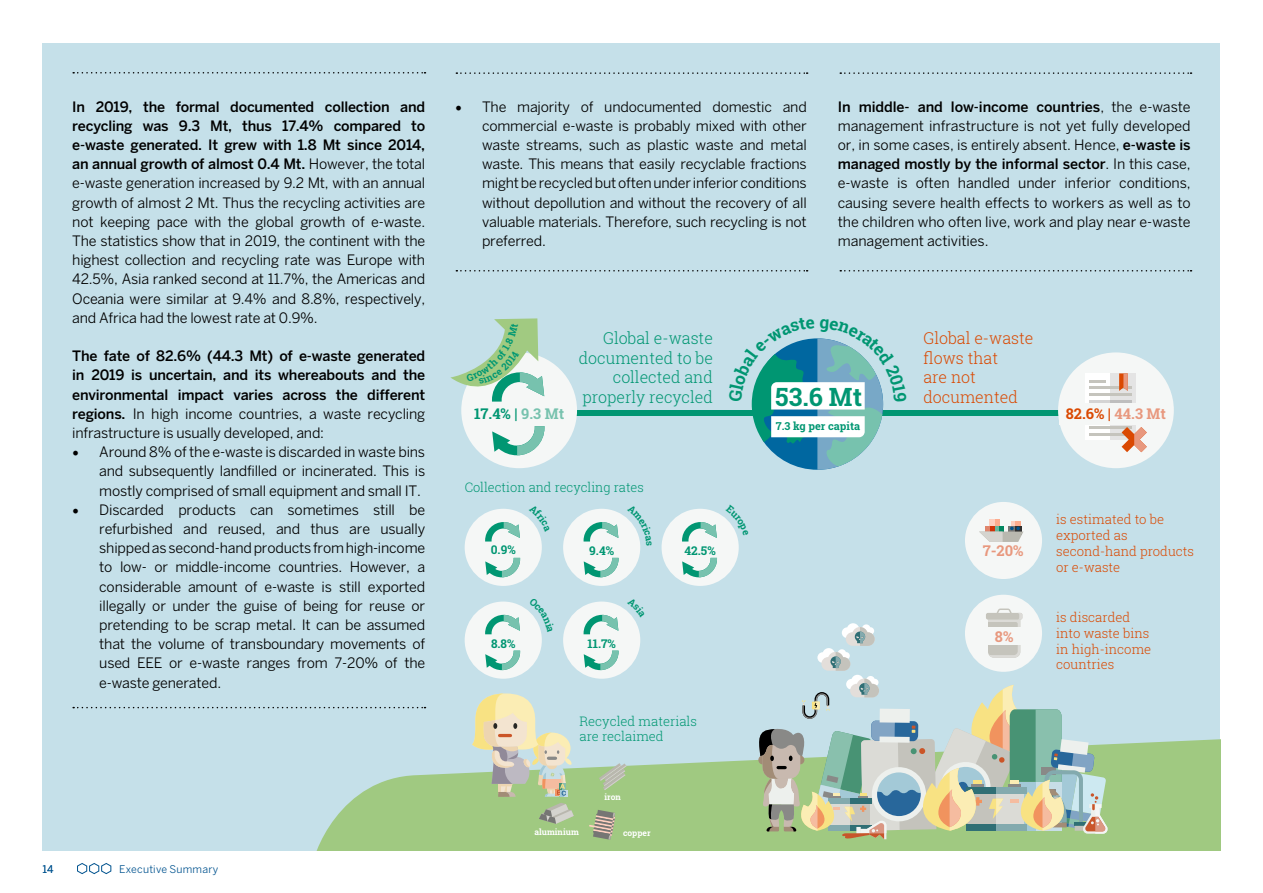
<style>
.page{position:relative;width:1263px;height:893px;background:#fff}
.page>*{position:absolute;margin:0;border:0;box-sizing:border-box;transform-origin:0 0}
.t1{font:700 25.2px "Roboto Slab";color:#009672}
.t2{font:300 16.35px/19.6px "Roboto Slab";color:#009672;text-align:right}
.t3{font:300 16.35px/19.6px "Roboto Slab";color:#da4902}
.t4{font:700 14.85px "Roboto Slab";color:#e8987e}
.t5{font:700 14.7px "Roboto Slab";color:#da4902}
.t6{font:700 14.7px "Roboto Slab";color:#009672}
.t7{font:14.25px/19.2px "Benton Sans";letter-spacing:-.015em;color:#000;text-align:justify}
.t8{font:500 14.25px/19.2px "Benton Sans";letter-spacing:-.015em;color:#000;text-align:justify}
.t9{font:300 13.05px/15.8px "Roboto Slab";color:#da4902}
.t10{font:300 13.05px/15.8px "Roboto Slab";color:#009772}
.t11{font:300 13.05px "Roboto Slab";color:#009672}
.t12{font:700 12px "Roboto Slab";color:#009672}
.t13{font:700 10.95px "Roboto Slab";color:#009672}
.t14{font:10.5px "Benton Sans";letter-spacing:.02em;color:#00538f}
.t15{font:700 8.4px "Roboto Slab";color:#fff}
.s1{font-weight:500}
.s2{font-weight:400}
.s3{font-family:"Minion Pro";font-size:18px}
.s4{color:#77c2ae}
.s5{color:#e8987e}
</style>
<div class="page">
<svg style="left:77px;top:863px;width:35px;height:11px"></svg>
<div style="left:43px;top:43px;width:1177px;height:807px;background:#c5e0e9"></div>
<div style="left:965px;top:502px;width:77px;height:77px;background:#f5f7f6;border-radius:50%"></div>
<svg style="left:979px;top:519px;width:44px;height:23px"></svg>
<svg style="left:317px;top:739px;width:903px;height:111px;fill:#a0c981"></svg>
<div style="left:561px;top:410px;width:503px;height:6px;background:#009672"></div>
<div style="left:461px;top:352px;width:116px;height:116px;background:#f5f7f6;border-radius:50%"></div>
<svg style="left:492px;top:426px;width:52px;height:29px"></svg>
<div style="left:465px;top:509px;width:77px;height:77px;background:#f5f7f6;border-radius:50%"></div>
<svg style="left:485px;top:522px;width:35px;height:19px"></svg>
<svg style="left:485px;top:558px;width:35px;height:19px"></svg>
<div style="left:563px;top:509px;width:77px;height:77px;background:#f5f7f6;border-radius:50%"></div>
<svg style="left:584px;top:522px;width:34px;height:19px"></svg>
<svg style="left:584px;top:558px;width:34px;height:19px"></svg>
<div style="left:563px;top:602px;width:77px;height:77px;background:#f5f7f6;border-radius:50%"></div>
<svg style="left:584px;top:615px;width:34px;height:19px"></svg>
<svg style="left:584px;top:651px;width:34px;height:19px"></svg>
<div style="left:465px;top:602px;width:77px;height:77px;background:#f5f7f6;border-radius:50%"></div>
<svg style="left:485px;top:615px;width:35px;height:19px"></svg>
<svg style="left:485px;top:651px;width:35px;height:19px"></svg>
<div style="left:661px;top:509px;width:78px;height:77px;background:#f5f7f6;border-radius:50%"></div>
<svg style="left:682px;top:522px;width:35px;height:19px"></svg>
<svg style="left:682px;top:558px;width:35px;height:19px"></svg>
<div style="left:1058px;top:352px;width:116px;height:116px;background:#f5f7f6;border-radius:50%"></div>
<div style="left:1085px;top:373px;width:50px;height:67px;background:#fff"></div>
<div style="left:1110px;top:373px;width:25px;height:67px;background:#e4e4e4"></div>
<hr style="left:1089px;top:386px;width:42px;height:3px;background:#c5c4bd">
<hr style="left:1089px;top:393px;width:42px;height:3px;background:#c5c4bd">
<hr style="left:1089px;top:400px;width:42px;height:2px;background:#d4d4d4">
<hr style="left:1110px;top:400px;width:21px;height:2px;background:#bebebe">
<hr style="left:1089px;top:426px;width:42px;height:3px;background:#c5c4bd">
<hr style="left:1089px;top:433px;width:42px;height:3px;background:#c5c4bd">
<hr style="left:1089px;top:380px;width:16px;height:3px;background:#c5c4bd">
<svg style="left:1119px;top:373px;width:9px;height:18px"></svg>
<svg style="left:1121px;top:427px;width:26px;height:25px"></svg>
<div style="left:1060px;top:403px;width:112px;height:22px;background:#f5f7f6"></div>
<div style="left:965px;top:595px;width:77px;height:77px;background:#f5f7f6;border-radius:50%"></div>
<svg style="left:472px;top:693px;width:100px;height:104px"></svg>
<svg style="left:756px;top:608px;width:353px;height:231px"></svg>
<svg style="left:599px;top:763px;width:27px;height:27px"></svg>
<svg style="left:589px;top:810px;width:26px;height:30px"></svg>
<svg style="left:539px;top:803px;width:35px;height:21px"></svg>
<svg style="left:73px;top:72px;width:352px;height:2px"></svg>
<svg style="left:73px;top:707px;width:352px;height:1px"></svg>
<svg style="left:456px;top:72px;width:352px;height:2px"></svg>
<svg style="left:456px;top:270px;width:352px;height:2px"></svg>
<svg style="left:840px;top:72px;width:351px;height:2px"></svg>
<svg style="left:840px;top:270px;width:351px;height:2px"></svg>
<svg style="left:627px;top:518px;width:14px;height:28px"></svg>
<svg style="left:450px;top:318px;width:94px;height:90px"></svg>
<svg style="left:751px;top:338px;width:133px;height:132px"></svg>
<p class="t7" style="left:72px;top:97px;width:354px"><span class="s1">In 2019, the formal documented collection and recycling was 9.3 Mt, thus 17.4% compared to e-waste generated. It grew with 1.8 Mt since 2014, an annual growth of almost 0.4 Mt.</span> However, the total e-waste generation increased by 9.2 Mt, with an annual growth of almost 2 Mt. Thus the recycling activities are not keeping pace with the global growth of e-waste.<br>The statistics show that in 2019, the continent with the highest collection and recycling rate was Europe with 42.5%, Asia ranked second at 11.7%, the Americas and Oceania were similar at 9.4% and 8.8%, respectively, and Africa had the lowest rate at 0.9%.</p>
<p class="t8" style="left:72px;top:346px;width:354px">The fate of 82.6% (44.3 Mt) of e-waste generated in 2019 is uncertain, and its whereabouts and the environmental impact varies across the different regions. <span class="s2">In high income countries, a waste recycling infrastructure is usually developed, and:</span></p>
<p class="t7" style="left:99px;top:442px;width:327px;text-indent:-27px"><span class="s3">•</span> Around 8% of the e-waste is discarded in waste bins and subsequently landfilled or incinerated. This is mostly comprised of small equipment and small IT.</p>
<p class="t7" style="left:99px;top:500px;width:327px;text-indent:-27px"><span class="s3">•</span> Discarded products can sometimes still be refurbished and reused, and thus are usually shipped as second-hand products from high-income to low- or middle-income countries. However, a considerable amount of e-waste is still exported illegally or under the guise of being for reuse or pretending to be scrap metal. It can be assumed that the volume of transboundary movements of used EEE or e-waste ranges from 7-20% of the e-waste generated.</p>
<p class="t14" style="left:43px;top:863px;width:12px">14</p>
<p class="t14" style="left:119px;top:863px;width:101px">Executive Summary</p>
<p class="t7" style="left:482px;top:97px;width:326px;text-indent:-27px"><span class="s3">•</span> The majority of undocumented domestic and commercial e-waste is probably mixed with other waste streams, such as plastic waste and metal waste. This means that easily recyclable fractions might be recycled but often under inferior conditions without depollution and without the recovery of all valuable materials. Therefore, such recycling is not preferred.</p>
<p class="t7" style="left:838px;top:97px;width:354px"><span class="s1">In middle- and low-income countries</span>, the e-waste management infrastructure is not yet fully developed or, in some cases, is entirely absent. Hence, <span class="s1">e-waste is managed mostly by the informal sector</span>. In this case, e-waste is often handled under inferior conditions, causing severe health effects to workers as well as to the children who often live, work and play near e-waste management activities.</p>
<p class="t6" style="left:474px;top:404px;width:92px">17.4% | <span class="s4">9.3 Mt</span></p>
<p class="t2" style="left:579px;top:328px;width:136px">Global e-waste documented to be collected and properly recycled</p>
<p class="t11" style="left:465px;top:478px;width:181px">Collection and recycling rates</p>
<p class="t12" style="left:491px;top:541px;width:26px">0.9%</p>
<p class="t12" style="left:589px;top:542px;width:26px">9.4%</p>
<p class="t12" style="left:491px;top:635px;width:26px">8.8%</p>
<p class="t12" style="left:587px;top:635px;width:30px">11.7%</p>
<p class="t12" style="left:684px;top:542px;width:33px">42.5%</p>
<p class="t10" style="left:579px;top:713px;width:119px">Recycled materials are reclaimed</p>
<p class="t15" style="left:604px;top:792px;width:18px">iron</p>
<p class="t15" style="left:534px;top:826px;width:46px">aluminium</p>
<p class="t15" style="left:623px;top:827px;width:29px">copper</p>
<h1 class="t1" style="left:775px;top:379px;width:88px">53.6 Mt</h1>
<p class="t13" style="left:776px;top:418px;width:86px">7.3 kg per capita</p>
<p class="t3" style="left:923px;top:328px;width:111px">Global e-waste flows that<br>are not documented</p>
<p class="t5" style="left:1066px;top:404px;width:102px">82.6% | <span class="s5">44.3 Mt</span></p>
<p class="t4" style="left:983px;top:540px;width:42px">7-20%</p>
<p class="t4" style="left:995px;top:626px;width:20px">8%</p>
<p class="t9" style="left:1056px;top:511px;width:139px">is estimated to be exported as second-hand products or e-waste</p>
<p class="t9" style="left:1056px;top:609px;width:97px">is discarded into waste bins in high-income countries</p>
</div>
